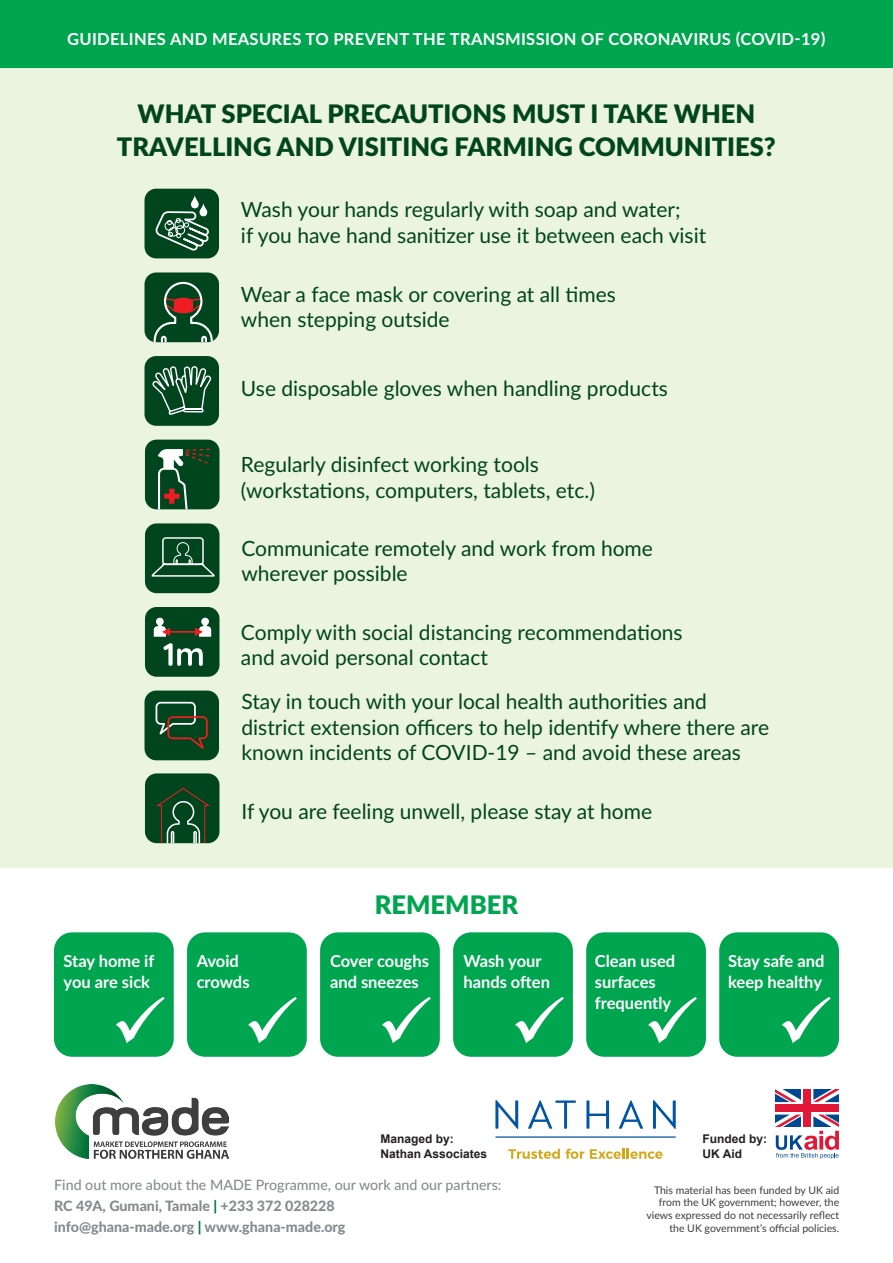
<style>
.page{position:relative;width:893px;height:1263px;background:#fff}
.page>*{position:absolute;margin:0;border:0;box-sizing:border-box;transform-origin:0 0}
.t1{font:900 25.5px "Lato";color:#00451d}
.t2{font:900 25.5px "Lato";color:#00a54f}
.t3{font:21px "Lato";color:#00451d}
.t4{font:700 16.5px/21px "Lato";color:#fff}
.t5{font:700 16.5px "Lato";letter-spacing:.02em;color:#fff}
.t6{font:800 14.25px "Lato";color:#868a8e}
.t7{font:500 14.25px "Lato";color:#868a8e}
.t8{font:700 12px "Arial";color:#231f20}
.t9{font:10.5px/12.8px "Lato";color:#3e3e3f;text-align:right}
.s1{color:#03763a}
</style>
<div class="page">
<div style="left:0;top:66px;width:893px;height:801px;background:#ebf4de"></div>
<img style="left:56px;top:1085px;width:172px;height:73px">
<div style="left:803px;top:1090px;width:8px;height:37px;background:#e31837"></div>
<div style="left:776px;top:1104px;width:62px;height:8px;background:#e31837"></div>
<svg style="left:776px;top:1090px;width:25px;height:12px"></svg>
<svg style="left:813px;top:1090px;width:25px;height:12px"></svg>
<svg style="left:776px;top:1114px;width:63px;height:45px"></svg>
<svg style="left:508px;top:1149px;width:52px;height:10px"></svg>
<svg style="left:566px;top:1149px;width:18px;height:10px"></svg>
<svg style="left:590px;top:1149px;width:73px;height:10px"></svg>
<hr style="left:495px;top:1136px;width:181px;height:2px;background:#0154a6">
<svg style="left:495px;top:1100px;width:23px;height:29px"></svg>
<svg style="left:528px;top:1100px;width:48px;height:29px"></svg>
<svg style="left:586px;top:1100px;width:23px;height:29px"></svg>
<svg style="left:619px;top:1100px;width:24px;height:29px"></svg>
<svg style="left:653px;top:1100px;width:23px;height:29px"></svg>
<div style="left:54px;top:932px;width:120px;height:125px;background:#00a54f;border-radius:18px"></div>
<div style="left:187px;top:932px;width:120px;height:125px;background:#00a54f;border-radius:18px"></div>
<div style="left:320px;top:932px;width:120px;height:125px;background:#00a54f;border-radius:18px"></div>
<div style="left:453px;top:932px;width:120px;height:125px;background:#00a54f;border-radius:18px"></div>
<div style="left:586px;top:932px;width:120px;height:125px;background:#00a54f;border-radius:18px"></div>
<div style="left:719px;top:932px;width:120px;height:125px;background:#00a54f;border-radius:18px"></div>
<div style="left:0;top:0;width:893px;height:68px;background:#00a54f"></div>
<div style="left:145px;top:189px;width:74px;height:69px;background:#00451d;border-radius:12px"></div>
<svg style="left:155px;top:195px;width:54px;height:56px"></svg>
<div style="left:145px;top:272px;width:74px;height:70px;background:#00451d;border-radius:12px"></div>
<svg style="left:153px;top:281px;width:61px;height:61px"></svg>
<div style="left:145px;top:356px;width:74px;height:70px;background:#00451d;border-radius:12px"></div>
<svg style="left:152px;top:366px;width:60px;height:49px"></svg>
<div style="left:145px;top:440px;width:74px;height:69px;background:#00451d;border-radius:12px"></div>
<svg style="left:158px;top:448px;width:56px;height:61px"></svg>
<div style="left:145px;top:523px;width:74px;height:70px;background:#00451d;border-radius:12px"></div>
<svg style="left:151px;top:537px;width:64px;height:40px"></svg>
<div style="left:145px;top:607px;width:74px;height:70px;background:#00451d;border-radius:12px"></div>
<hr style="left:169px;top:631px;width:27px;height:2px;background:#ee1d23">
<svg style="left:154px;top:618px;width:16px;height:19px"></svg>
<svg style="left:195px;top:618px;width:16px;height:19px"></svg>
<svg style="left:163px;top:643px;width:40px;height:23px"></svg>
<div style="left:145px;top:690px;width:74px;height:70px;background:#00451d;border-radius:12px"></div>
<svg style="left:155px;top:701px;width:53px;height:48px"></svg>
<div style="left:145px;top:773px;width:74px;height:70px;background:#00451d;border-radius:12px"></div>
<svg style="left:154px;top:788px;width:58px;height:55px"></svg>
<p class="t5" style="left:67px;top:26px;width:760px">GUIDELINES AND MEASURES TO PREVENT THE TRANSMISSION OF CORONAVIRUS (COVID-19)</p>
<p class="t1" style="left:138px;top:94px;width:619px">WHAT SPECIAL PRECAUTIONS MUST I TAKE WHEN</p>
<p class="t1" style="left:117px;top:127px;width:660px">TRAVELLING AND VISITING FARMING COMMUNITIES?</p>
<p class="t3" style="left:241px;top:194px;width:441px">Wash your hands regularly with soap and water;</p>
<p class="t3" style="left:241px;top:220px;width:467px">if you have hand sanitizer use it between each visit</p>
<p class="t3" style="left:241px;top:279px;width:376px">Wear a face mask or covering at all times</p>
<p class="t3" style="left:241px;top:305px;width:210px">when stepping outside</p>
<p class="t3" style="left:241px;top:373px;width:428px">Use disposable gloves when handling products</p>
<p class="t3" style="left:241px;top:449px;width:299px">Regularly disinfect working tools</p>
<p class="t3" style="left:241px;top:475px;width:355px">(workstations, computers, tablets, etc.)</p>
<p class="t3" style="left:241px;top:533px;width:413px">Communicate remotely and work from home</p>
<p class="t3" style="left:241px;top:558px;width:168px">wherever possible</p>
<p class="t3" style="left:241px;top:617px;width:443px">Comply with social distancing recommendations</p>
<p class="t3" style="left:241px;top:643px;width:248px">and avoid personal contact</p>
<p class="t3" style="left:241px;top:687px;width:467px">Stay in touch with your local health authorities and</p>
<p class="t3" style="left:241px;top:712px;width:529px">district extension officers to help identify where there are</p>
<p class="t3" style="left:241px;top:738px;width:501px">known incidents of COVID-19 – and avoid these areas</p>
<p class="t3" style="left:241px;top:796px;width:412px">If you are feeling unwell, please stay at home</p>
<p class="t4" style="left:64px;top:950px;width:92px">Stay home if</p>
<p class="t4" style="left:64px;top:971px;width:88px">you are sick</p>
<p class="t4" style="left:197px;top:950px;width:44px">Avoid</p>
<p class="t4" style="left:197px;top:971px;width:54px">crowds</p>
<p class="t2" style="left:375px;top:885px;width:145px">REMEMBER</p>
<p class="t4" style="left:330px;top:950px;width:100px">Cover coughs and sneezes</p>
<p class="t4" style="left:463px;top:950px;width:88px">Wash your hands often</p>
<p class="t4" style="left:595px;top:950px;width:82px">Clean used surfaces frequently</p>
<p class="t4" style="left:728px;top:950px;width:98px">Stay safe and keep healthy</p>
<p class="t8" style="left:380px;top:1130px;width:75px">Managed by:</p>
<p class="t8" style="left:380px;top:1145px;width:108px">Nathan Associates</p>
<p class="t8" style="left:702px;top:1130px;width:66px">Funded by:</p>
<p class="t8" style="left:702px;top:1145px;width:41px">UK Aid</p>
<p class="t7" style="left:54px;top:1175px;width:449px">Find out more about the MADE Programme, our work and our partners:</p>
<p class="t6" style="left:54px;top:1196px;width:282px">RC 49A, Gumani, Tamale <span class="s1">|</span> +233 372 028228</p>
<p class="t6" style="left:54px;top:1217px;width:293px">info@ghana-made.org <span class="s1">|</span> www.ghana-made.org</p>
<p class="t9" style="left:646px;top:1183px;width:194px">This material has been funded by UK aid from the UK government; however, the views expressed do not necessarily reflect the UK government’s official policies.</p>
</div>
